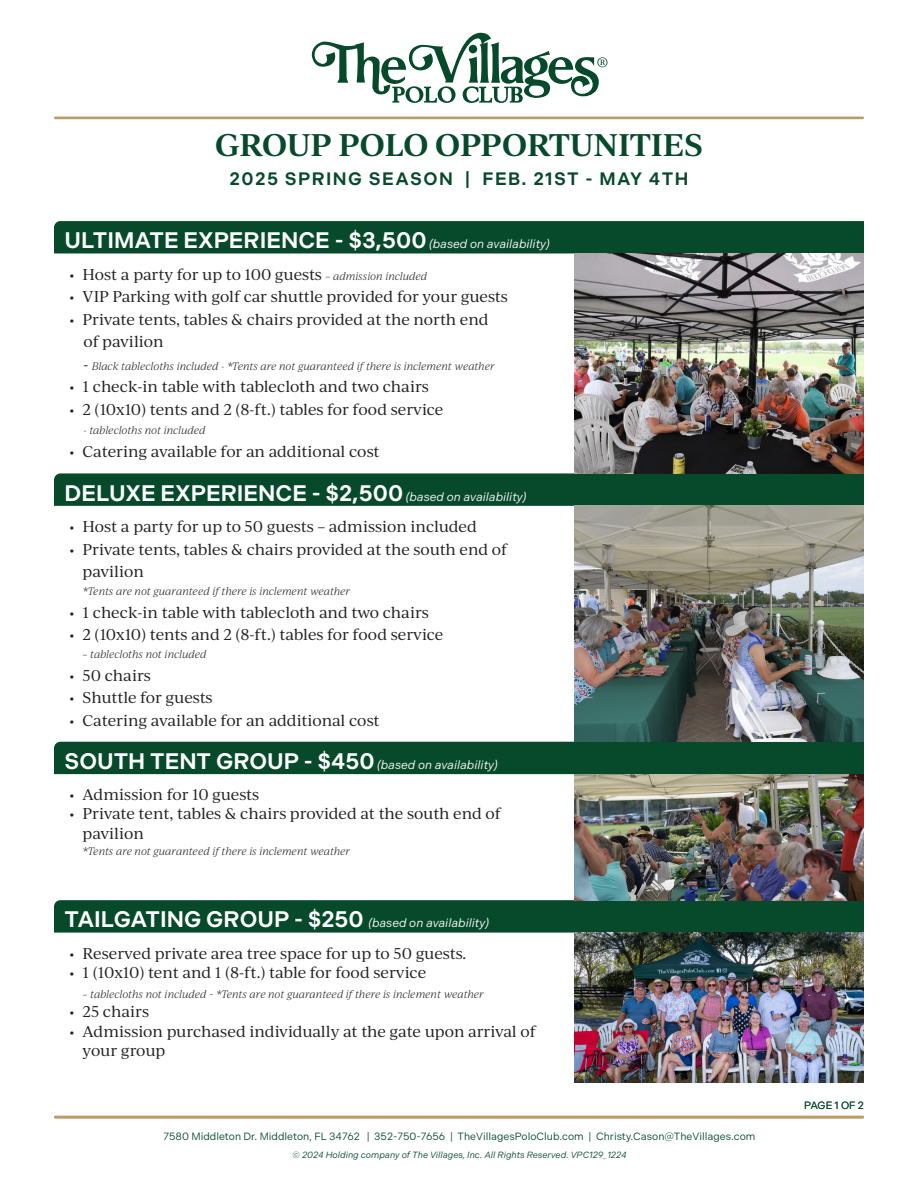
<style>
.page{position:relative;width:918px;height:1188px;background:#fff}
.page>*{position:absolute;margin:0;border:0;box-sizing:border-box;transform-origin:0 0}
.t1{font:600 30px "Ivy Journal";color:#06492b}
.t2{font:600 22.5px "Indivisible";color:#fff}
.t3{font:600 18px "Indivisible";letter-spacing:.08em;color:#06492b}
.t4{font:15px/19.5px "Ivy Journal";letter-spacing:-.01em;color:#231f20}
.t5{font:italic 12px "Indivisible";color:#fff}
.t6{font:italic 300 10.5px "Ivy Journal";letter-spacing:-.01em;color:#231f20}
.t7{font:10.5px "Indivisible";color:#06492b}
.t8{font:italic 9px "Indivisible";color:#06492b}
.s1{font-weight:400;font-style:italic;font-size:12px}
.s2{font-weight:300;font-style:italic;font-size:10.5px}
.s3{font-weight:400;font-style:normal;font-size:15px}
.s4{font-weight:600;font-style:normal;font-size:22.5px}
.s5{font-size:12px}
</style>
<div class="page">
<svg style="left:311px;top:32px;width:296px;height:71px"></svg>
<hr style="left:54px;top:117px;width:810px;height:2px;background:#bc9b69">
<div style="left:54px;top:221px;width:810px;height:32px;background:#06492b"></div>
<div style="left:54px;top:473px;width:810px;height:33px;background:#06492b"></div>
<div style="left:54px;top:900px;width:810px;height:33px;background:#06492b"></div>
<div style="left:54px;top:742px;width:810px;height:32px;background:#06492b"></div>
<img style="left:575px;top:253px;width:289px;height:220px">
<img style="left:575px;top:933px;width:289px;height:149px">
<img style="left:575px;top:774px;width:289px;height:126px">
<img style="left:575px;top:506px;width:289px;height:236px">
<hr style="left:54px;top:1116px;width:810px;height:2px;background:#bc9b69">
<p class="t1" style="left:215px;top:122px;width:489px">GROUP POLO OPPORTUNITIES</p>
<p class="t3" style="left:229px;top:168px;width:461px">2025 SPRING SEASON | FEB. 21ST - MAY 4TH</p>
<p class="t2" style="left:65px;top:227px;width:487px">ULTIMATE EXPERIENCE - $3,500 <span class="s1">(based on availability)</span></p>
<p class="t4" style="left:69px;top:264px;width:359px">• Host a party for up to 100 guests <span class="s2">– admission included</span></p>
<p class="t4" style="left:69px;top:286px;width:440px">• VIP Parking with golf car shuttle provided for your guests</p>
<p class="t4" style="left:69px;top:309px;width:421px">• Private tents, tables &amp; chairs provided at the north end</p>
<p class="t4" style="left:83px;top:331px;width:82px">of pavilion</p>
<p class="t6" style="left:83px;top:359px;width:413px"><span class="s3">-</span> Black tablecloths included - *Tents are not guaranteed if there is inclement weather</p>
<p class="t4" style="left:69px;top:376px;width:361px">• 1 check-in table with tablecloth and two chairs</p>
<p class="t4" style="left:69px;top:399px;width:376px">• 2 (10x10) tents and 2 (8-ft.) tables for food service</p>
<p class="t6" style="left:83px;top:423px;width:124px">- tablecloths not included</p>
<p class="t4" style="left:69px;top:441px;width:312px">• Catering available for an additional cost</p>
<p class="t2" style="left:65px;top:480px;width:463px">DELUXE EXPERIENCE - $2,500 <span class="s1">(based on availability)</span></p>
<p class="t4" style="left:69px;top:516px;width:409px">• Host a party for up to 50 guests – admission included</p>
<p class="t4" style="left:83px;top:537px;width:426px;line-height:22.5px;text-indent:-14px">• Private tents, tables &amp; chairs provided at the south end of pavilion</p>
<p class="t6" style="left:83px;top:584px;width:269px">*Tents are not guaranteed if there is inclement weather</p>
<p class="t4" style="left:69px;top:602px;width:361px">• 1 check-in table with tablecloth and two chairs</p>
<p class="t4" style="left:69px;top:624px;width:376px">• 2 (10x10) tents and 2 (8-ft.) tables for food service</p>
<p class="t6" style="left:83px;top:647px;width:125px">– tablecloths not included</p>
<p class="t4" style="left:69px;top:665px;width:83px">• 50 chairs</p>
<p class="t4" style="left:69px;top:687px;width:145px">• Shuttle for guests</p>
<p class="t4" style="left:69px;top:710px;width:312px">• Catering available for an additional cost</p>
<p class="t5" style="left:65px;top:758px;width:435px"><span class="s4">SOUTH TENT GROUP - $450</span> (based on availability)</p>
<p class="t4" style="left:69px;top:784px;width:192px">• Admission for 10 guests</p>
<p class="t4" style="left:83px;top:804px;width:420px;text-indent:-14px">• Private tent, tables &amp; chairs provided at the south end of pavilion</p>
<p class="t6" style="left:83px;top:844px;width:269px">*Tents are not guaranteed if there is inclement weather</p>
<p class="t5" style="left:65px;top:916px;width:426px"><span class="s4">TAILGATING GROUP - $250</span> (based on availability)</p>
<p class="t4" style="left:69px;top:943px;width:399px">• Reserved private area tree space for up to 50 guests.</p>
<p class="t4" style="left:69px;top:962px;width:359px">• 1 (10x10) tent and 1 (8-ft.) table for food service</p>
<p class="t6" style="left:83px;top:987px;width:403px">– tablecloths not included <span class="s5">-</span> *Tents are not guaranteed if there is inclement weather</p>
<p class="t4" style="left:69px;top:1001px;width:81px">• 25 chairs</p>
<p class="t4" style="left:83px;top:1021px;width:455px;text-indent:-14px">• Admission purchased individually at the gate upon arrival of your group</p>
<p class="t7" style="left:164px;top:1131px;width:593px">7580 Middleton Dr. Middleton, FL 34762 | 352-750-7656 | TheVillagesPoloClub.com | Christy.Cason@TheVillages.com</p>
<p class="t8" style="left:292px;top:1150px;width:336px">© 2024 Holding company of The Villages, Inc. All Rights Reserved. VPC129_1224</p>
<p class="t7" style="left:804px;top:1099px;width:61px">PAGE 1 OF 2</p>
</div>
